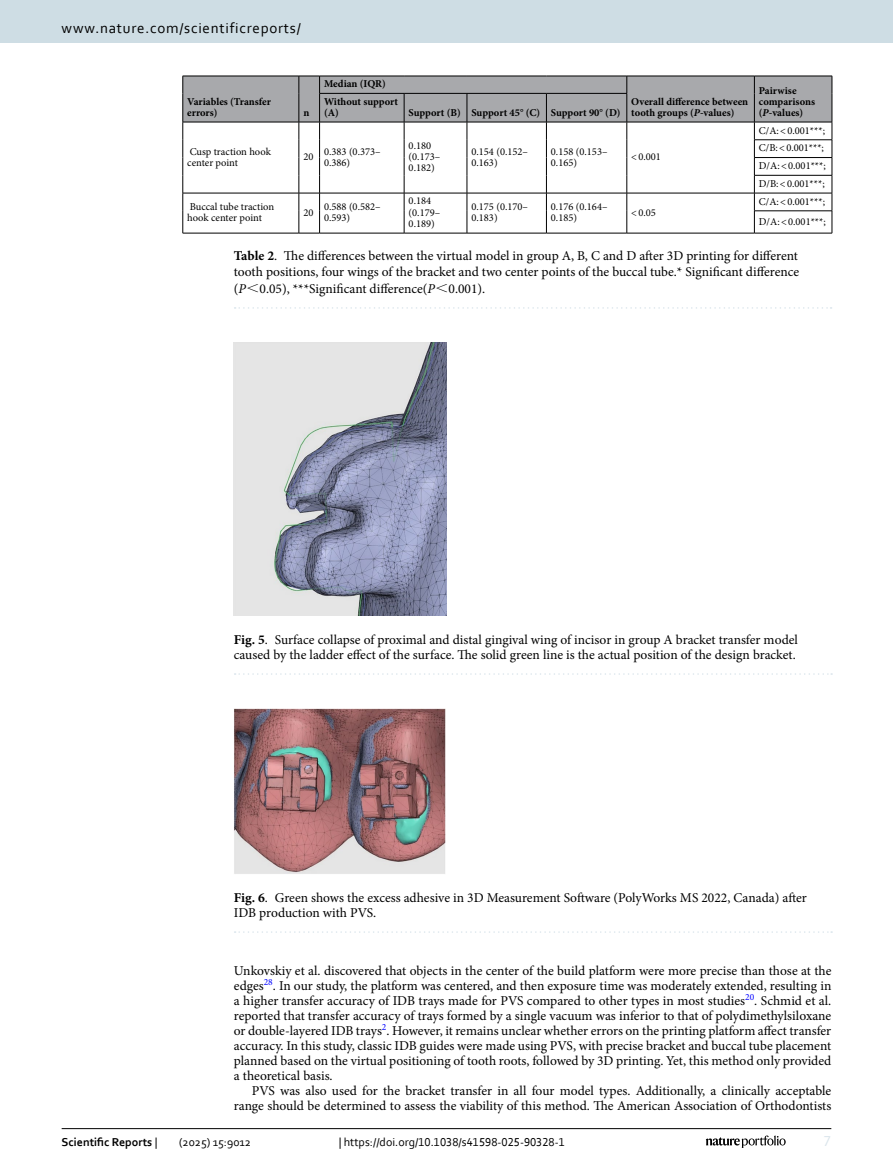
<style>
.page{position:relative;width:893px;height:1174px;background:#fff}
.page>*{position:absolute;margin:0;border:0;box-sizing:border-box;transform-origin:0 0}
.t1{font:15px "Corbel";letter-spacing:.05em;color:#000}
.t2{font:15px "Corbel";color:#d9e4eb}
.Body_Text_Indent{font:13.5px/15px "Minion Pro";color:#000;text-align:justify}
.Figure_Caption{font:13.5px/15px "Minion Pro";color:#000}
.Table_Caption{font:13.5px/16.5px "Minion Pro";color:#000;text-align:justify}
.t3{font:12px "Corbel";color:#000}
.t4{font:700 12px "Corbel";color:#000}
.Table_Body{font:10.5px/11.2px "Minion Pro";color:#000}
.Table_Head{font:700 10.5px/11.2px "Minion Pro";color:#000}
.s1{font-style:italic}
.s2{font-weight:700}
.s3{font-family:"Sim Sun"}
.s4{font-weight:400}
</style>
<div class="page">
<img style="left:234px;top:708px;width:212px;height:166px">
<svg style="left:235px;top:931px;width:597px;height:1px"></svg>
<img style="left:234px;top:342px;width:212px;height:274px">
<svg style="left:235px;top:673px;width:597px;height:2px"></svg>
<svg style="left:183px;top:76px;width:650px;height:158px"></svg>
<hr style="left:754px;top:233px;width:78px;height:1px;background:#000">
<hr style="left:183px;top:233px;width:116px;height:1px;background:#000">
<svg style="left:235px;top:307px;width:597px;height:2px"></svg>
<hr style="left:62px;top:1128px;width:769px;height:1px;background:#000">
<svg style="left:706px;top:1135px;width:80px;height:12px"></svg>
<div style="left:0;top:0;width:893px;height:43px;background:#cedde4"></div>
<p class="t1" style="left:62px;top:18px;width:241px">www.nature.com/scientificreports/</p>
<p class="Table_Head" style="left:187px;top:96px;width:85px">Variables (Transfer errors)</p>
<p class="Table_Head" style="left:303px;top:107px;width:7px">n</p>
<p class="Table_Head" style="left:324px;top:78px;width:63px">Median (IQR)</p>
<p class="Table_Head" style="left:324px;top:96px;width:75px">Without support (A)</p>
<p class="Table_Head" style="left:409px;top:107px;width:54px">Support (B)</p>
<p class="Table_Head" style="left:471px;top:107px;width:70px">Support 45° (C)</p>
<p class="Table_Head" style="left:551px;top:107px;width:71px">Support 90° (D)</p>
<p class="Table_Head" style="left:631px;top:96px;width:118px">Overall difference between tooth groups (<span class="s1">P</span>-values)</p>
<p class="Table_Head" style="left:759px;top:84px;width:58px">Pairwise comparisons (<span class="s1">P</span>-values)</p>
<p class="Table_Body" style="left:187px;top:146px;width:85px">Cusp traction hook center point</p>
<p class="Table_Body" style="left:303px;top:151px;width:12px">20</p>
<p class="Table_Body" style="left:324px;top:146px;width:58px">0.383 (0.373–<br>0.386)</p>
<p class="Table_Body" style="left:409px;top:140px;width:33px">0.180 (0.173–<br>0.182)</p>
<p class="Table_Body" style="left:471px;top:146px;width:58px">0.154 (0.152–<br>0.163)</p>
<p class="Table_Body" style="left:551px;top:146px;width:58px">0.158 (0.153–<br>0.165)</p>
<p class="Table_Body" style="left:631px;top:151px;width:31px">&lt;0.001</p>
<p class="Table_Body" style="left:759px;top:125px;width:68px">C/A:&lt;0.001***;</p>
<p class="Table_Body" style="left:759px;top:142px;width:67px">C/B:&lt;0.001***;</p>
<p class="Table_Body" style="left:759px;top:160px;width:68px">D/A:&lt;0.001***;</p>
<p class="Table_Body" style="left:759px;top:178px;width:67px">D/B:&lt;0.001***;</p>
<p class="Table_Body" style="left:759px;top:196px;width:68px">C/A:&lt;0.001***;</p>
<p class="Table_Body" style="left:759px;top:216px;width:68px">D/A:&lt;0.001***;</p>
<p class="Table_Caption" style="left:234px;top:247px;width:567px"><span class="s2">Table 2</span>. The differences between the virtual model in group A, B, C and D after 3D printing for different tooth positions, four wings of the bracket and two center points of the buccal tube.* Significant difference (<span class="s1">P</span><span class="s3">＜</span>0.05), ***Significant difference(<span class="s1">P</span><span class="s3">＜</span>0.001).</p>
<p class="Table_Body" style="left:187px;top:201px;width:88px">Buccal tube traction hook center point</p>
<p class="Table_Body" style="left:303px;top:207px;width:12px">20</p>
<p class="Table_Body" style="left:324px;top:201px;width:58px">0.588 (0.582–<br>0.593)</p>
<p class="Table_Body" style="left:409px;top:195px;width:33px">0.184 (0.179–<br>0.189)</p>
<p class="Table_Body" style="left:471px;top:201px;width:58px">0.175 (0.170–<br>0.183)</p>
<p class="Table_Body" style="left:551px;top:201px;width:58px">0.176 (0.164–<br>0.185)</p>
<p class="Table_Body" style="left:631px;top:207px;width:26px">&lt;0.05</p>
<p class="Figure_Caption" style="left:234px;top:632px;width:565px"><span class="s2">Fig. 5</span>. Surface collapse of proximal and distal gingival wing of incisor in group A bracket transfer model caused by the ladder effect of the surface. The solid green line is the actual position of the design bracket.</p>
<p class="Figure_Caption" style="left:234px;top:890px;width:574px"><span class="s2">Fig. 6</span>. Green shows the excess adhesive in 3D Measurement Software (PolyWorks MS 2022, Canada) after<br>IDB production with PVS.</p>
<p class="Body_Text_Indent" style="left:234px;top:963px;width:599px">Unkovskiy et al. discovered that objects in the center of the build platform were more precise than those at the edges<sup>28</sup>. In our study, the platform was centered, and then exposure time was moderately extended, resulting in a higher transfer accuracy of IDB trays made for PVS compared to other types in most studies<sup>20</sup>. Schmid et al. reported that transfer accuracy of trays formed by a single vacuum was inferior to that of polydimethylsiloxane or double-layered IDB trays<sup>2</sup>. However, it remains unclear whether errors on the printing platform affect transfer accuracy. In this study, classic IDB guides were made using PVS, with precise bracket and buccal tube placement planned based on the virtual positioning of tooth roots, followed by 3D printing. Yet, this method only provided a theoretical basis.</p>
<p class="Body_Text_Indent" style="left:234px;top:1083px;width:599px;text-align:right">PVS was also used for the bracket transfer in all four model types. Additionally, a clinically acceptable range should be determined to assess the viability of this method. The American Association of Orthodontists</p>
<p class="t4" style="left:62px;top:1134px;width:97px">Scientific Reports <span class="s4">|</span></p>
<p class="t3" style="left:179px;top:1134px;width:74px">(2025) 15:9012</p>
<p class="t3" style="left:339px;top:1134px;width:228px">| https://doi.org/10.1038/s41598-025-90328-1</p>
<p class="t2" style="left:824px;top:1132px;width:9px">7</p>
</div>
